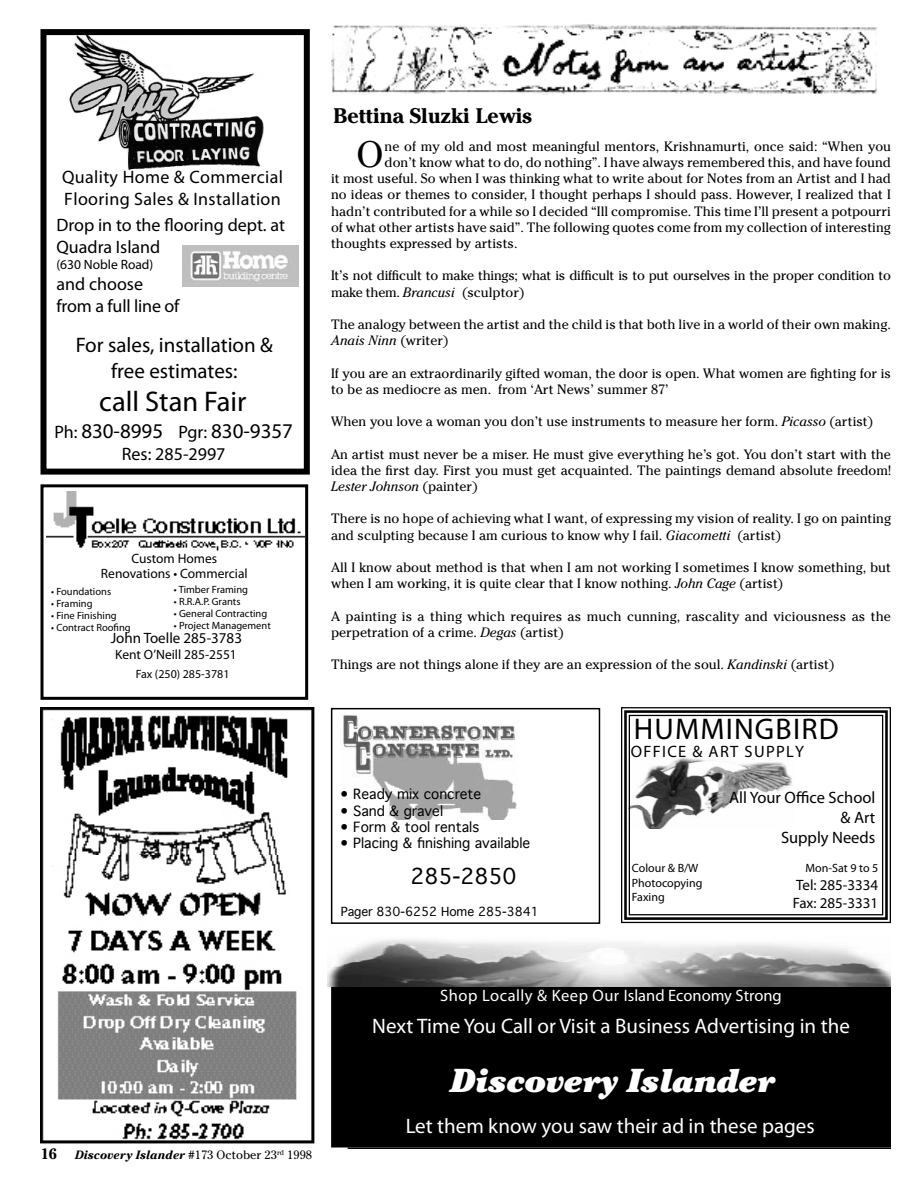
<style>
.page{position:relative;width:918px;height:1188px;background:#fff}
.page>*{position:absolute;margin:0;border:0;box-sizing:border-box;transform-origin:0 0}
.t1{font:36.6px "Cheltenham";color:#000}
.t2{font:italic 900 33px "Cheltenham";color:#fff}
.t3{font:30px "Myriad Pro";letter-spacing:.04em;color:#000}
.t4{font:28.5px "Myriad Pro";color:#000}
.t5{font:21px "Myriad Pro";color:#fff}
.t6{font:21px/25.2px "Myriad Pro";color:#000;text-align:center}
.t7{font:700 21px "Cheltenham";color:#000}
.t8{font:21px "Geneva";color:#000}
.t9{font:18px/21.6px "Myriad Pro";color:#000}
.t10{font:18px/21.6px "Myriad Pro";letter-spacing:.02em;color:#000}
.t11{font:16.5px "Myriad Pro";color:#fff}
.t12{font:16.5px/19.8px "Myriad Pro";color:#000;text-align:right}
.t13{font:16.5px "Myriad Pro";letter-spacing:.08em;color:#000}
.t14{font:15px/18px "Myriad Pro";color:#000}
.t15{font:700 15px "Cheltenham";color:#000}
.t16{font:13.5px/16.2px "Cheltenham";color:#000}
.t17{font:13.5px/16.2px "Cheltenham";letter-spacing:-.02em;color:#000}
.t18{font:13.5px "Geneva";color:#000}
.t19{font:13.5px/15px "Myriad Pro";color:#000;text-align:center}
.t20{font:12px/14.4px "Myriad Pro";color:#000}
.t21{font:italic 700 12px "Cheltenham";color:#000}
.t22{font:12px "Geneva";color:#000}
.t23{font:10.5px "Myriad Pro";color:#000}
.s1{font-size:18px}
.s2{font-style:italic}
.s3{font-weight:400;font-style:normal}
</style>
<div class="page">
<hr style="left:348px;top:1148px;width:543px;height:1px;background:#000">
<img style="left:40px;top:707px;width:275px;height:437px">
<div style="left:40px;top:484px;width:268px;height:216px;border:3px solid #000"></div>
<img style="left:47px;top:491px;width:258px;height:61px">
<img style="left:69px;top:36px;width:195px;height:134px">
<div style="left:40px;top:29px;width:270px;height:446px;border:6px solid #000"></div>
<img style="left:183px;top:246px;width:116px;height:41px">
<img style="left:331px;top:24px;width:546px;height:70px">
<div style="left:333px;top:987px;width:557px;height:159px;background:#000"></div>
<div style="left:331px;top:986px;width:560px;height:162px;border:3px solid #000"></div>
<img style="left:328px;top:939px;width:563px;height:47px">
<svg style="left:621px;top:707px;width:270px;height:217px"></svg>
<div style="left:624px;top:710px;width:264px;height:210px;border:3px solid #000"></div>
<div style="left:629px;top:715px;width:254px;height:200px;border:1px solid #000"></div>
<img style="left:343px;top:715px;width:174px;height:105px">
<div style="left:331px;top:708px;width:269px;height:216px;border:2px solid #000"></div>
<h3 class="t10" style="left:62px;top:166px;width:222px">Quality Home &amp; Commercial<br>Flooring Sales &amp; Installation</h3>
<h3 class="t9" style="left:56px;top:214px;width:230px">Drop in to the flooring dept. at<br>Quadra Island</h3>
<p class="t19" style="left:56px;top:257px;width:98px">(630 Noble Road)</p>
<h3 class="t9" style="left:56px;top:273px;width:125px">and choose from a full line of</h3>
<h3 class="t6" style="left:76px;top:332px;width:199px">For sales, installation &amp; free estimates:</h3>
<h3 class="t4" style="left:99px;top:384px;width:149px">call Stan Fair</h3>
<h3 class="t6" style="left:54px;top:418px;width:240px"><span class="s1">Ph:</span> 830-8995 <span class="s1">Pgr:</span> 830-9357</h3>
<h3 class="t9" style="left:122px;top:443px;width:105px">Res: 285-2997</h3>
<p class="t19" style="left:101px;top:551px;width:148px">Custom Homes<br>Renovations • Commercial</p>
<p class="t23" style="left:51px;top:585px;width:61px">• Foundations</p>
<p class="t23" style="left:51px;top:597px;width:43px">• Framing</p>
<p class="t23" style="left:51px;top:609px;width:67px">• Fine Finishing</p>
<p class="t23" style="left:51px;top:621px;width:81px">• Contract Roofing</p>
<p class="t19" style="left:115px;top:647px;width:123px">Kent O’Neill 285-2551</p>
<p class="t20" style="left:136px;top:666px;width:95px">Fax (250) 285-3781</p>
<p class="t23" style="left:174px;top:583px;width:76px">• Timber Framing</p>
<p class="t23" style="left:174px;top:595px;width:68px">• R.R.A.P. Grants</p>
<p class="t23" style="left:174px;top:607px;width:95px">• General Contracting</p>
<p class="t23" style="left:174px;top:619px;width:98px">• Project Management</p>
<p class="t14" style="left:111px;top:628px;width:133px">John Toelle 285-3783</p>
<h3 class="t7" style="left:334px;top:103px;width:200px">Bettina Sluzki Lewis</h3>
<h1 class="t1" style="left:357px;top:133px;width:29px">O</h1>
<p class="t16" style="left:385px;top:138px;width:508px">ne of my old and most meaningful mentors, Krishnamurti, once said: “When you</p>
<p class="t16" style="left:385px;top:154px;width:508px">don’t know what to do, do nothing”. I have always remembered this, and have found</p>
<p class="t16" style="left:331px;top:170px;width:561px">it most useful. So when I was thinking what to write about for Notes from an Artist and I had</p>
<p class="t16" style="left:331px;top:187px;width:561px">no ideas or themes to consider, I thought perhaps I should pass. However, I realized that I</p>
<p class="t16" style="left:331px;top:203px;width:561px">hadn’t contributed for a while so I decided “Ill compromise. This time I’ll present a potpourri</p>
<p class="t16" style="left:331px;top:219px;width:561px">of what other artists have said”. The following quotes come from my collection of interesting</p>
<p class="t16" style="left:331px;top:235px;width:188px">thoughts expressed by artists.</p>
<p class="t17" style="left:331px;top:268px;width:561px">It’s not difficult to make things; what is difficult is to put ourselves in the proper condition to make them. <span class="s2">Brancusi</span> (sculptor)</p>
<p class="t16" style="left:331px;top:316px;width:561px">The analogy between the artist and the child is that both live in a world of their own making.<br><span class="s2">Anais Ninn</span> (writer)</p>
<p class="t16" style="left:331px;top:365px;width:561px">If you are an extraordinarily gifted woman, the door is open. What women are fighting for is to be as mediocre as men. from ‘Art News’ summer 87’</p>
<p class="t16" style="left:331px;top:413px;width:544px">When you love a woman you don’t use instruments to measure her form. <span class="s2">Picasso</span> (artist)</p>
<p class="t16" style="left:331px;top:446px;width:561px;text-align:justify">An artist must never be a miser. He must give everything he’s got. You don’t start with the idea the first day. First you must get acquainted. The paintings demand absolute freedom!<br><span class="s2">Lester Johnson</span> (painter)</p>
<p class="t16" style="left:331px;top:511px;width:561px">There is no hope of achieving what I want, of expressing my vision of reality. I go on painting and sculpting because I am curious to know why I fail. <span class="s2">Giacometti</span> (artist)</p>
<p class="t16" style="left:331px;top:559px;width:561px">All I know about method is that when I am not working I sometimes I know something, but when I am working, it is quite clear that I know nothing. <span class="s2">John Cage</span> (artist)</p>
<p class="t16" style="left:331px;top:608px;width:561px">A painting is a thing which requires as much cunning, rascality and viciousness as the perpetration of a crime. <span class="s2">Degas</span> (artist)</p>
<p class="t16" style="left:331px;top:656px;width:505px">Things are not things alone if they are an expression of the soul. <span class="s2">Kandinski</span> (artist)</p>
<p class="t18" style="left:340px;top:783px;width:143px">• Ready mix concrete</p>
<p class="t18" style="left:340px;top:799px;width:105px">• Sand &amp; gravel</p>
<p class="t18" style="left:340px;top:815px;width:141px">• Form &amp; tool rentals</p>
<p class="t18" style="left:340px;top:832px;width:192px">• Placing &amp; finishing available</p>
<h3 class="t8" style="left:411px;top:858px;width:108px">285-2850</h3>
<p class="t22" style="left:341px;top:902px;width:200px">Pager 830-6252 Home 285-3841</p>
<h3 class="t3" style="left:634px;top:710px;width:207px">HUMMINGBIRD</h3>
<p class="t13" style="left:631px;top:741px;width:175px">OFFICE &amp; ART SUPPLY</p>
<p class="t12" style="left:729px;top:788px;width:148px">All Your Office School &amp; Art<br>Supply Needs</p>
<p class="t20" style="left:806px;top:860px;width:74px">Mon-Sat 9 to 5</p>
<p class="t14" style="left:793px;top:875px;width:87px">Tel: 285-3334<br>Fax: 285-3331</p>
<p class="t20" style="left:632px;top:861px;width:72px">Colour &amp; B/W<br>Photocopying<br>Faxing</p>
<p class="t15" style="left:40px;top:1145px;width:18px">16</p>
<p class="t21" style="left:75px;top:1147px;width:239px">Discovery Islander <span class="s3">#173 October 23</span><sup>rd</sup> <span class="s3">1998</span></p>
<p class="t11" style="left:440px;top:986px;width:343px">Shop Locally &amp; Keep Our Island Economy Strong</p>
<h3 class="t5" style="left:372px;top:1013px;width:479px">Next Time You Call or Visit a Business Advertising in the</h3>
<h2 class="t2" style="left:449px;top:1060px;width:326px">Discovery Islander</h2>
<h3 class="t5" style="left:406px;top:1113px;width:411px">Let them know you saw their ad in these pages</h3>
</div>
